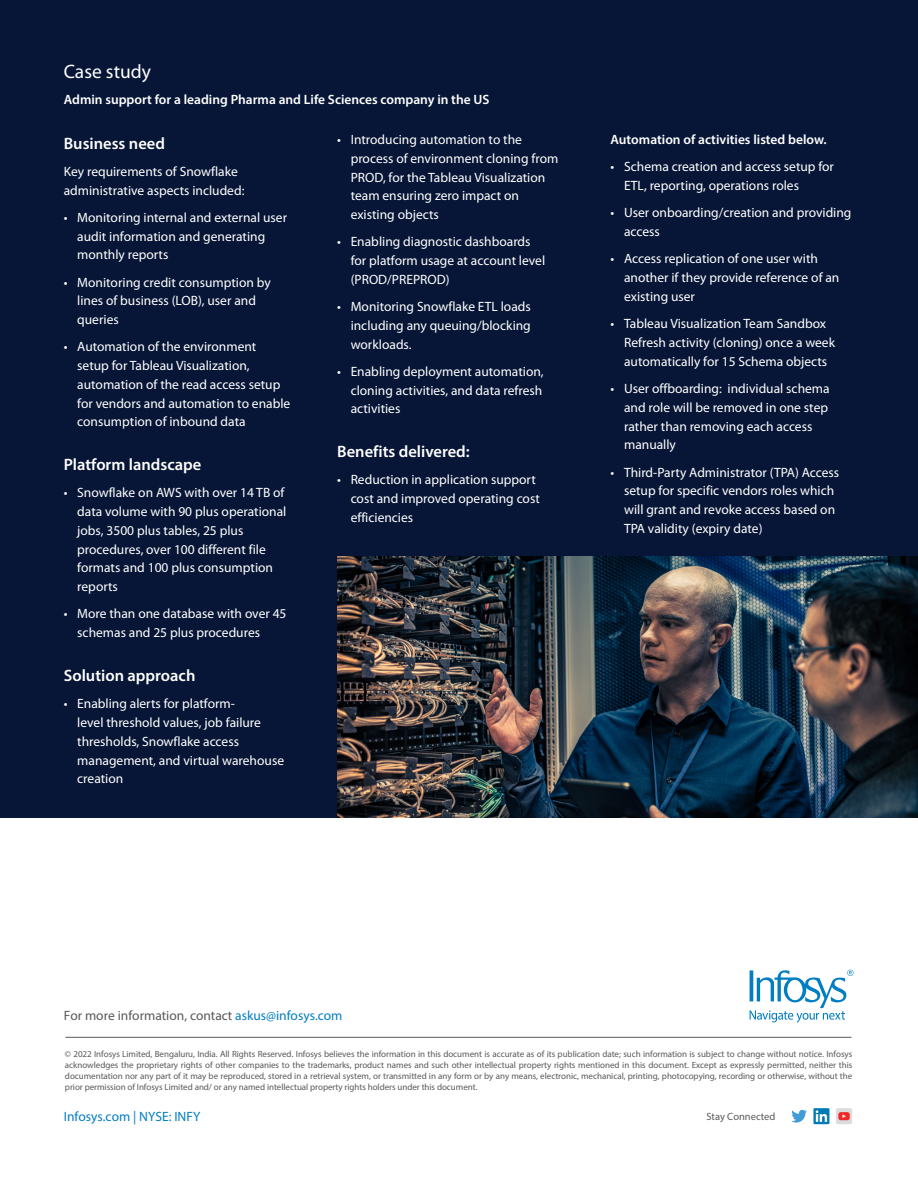
<style>
.page{position:relative;width:918px;height:1188px;background:#fff}
.page>*{position:absolute;margin:0;border:0;box-sizing:border-box;transform-origin:0 0}
.t1{font:19.5px "Myriad Pro";color:#fff}
.t2{font:600 16.5px "Myriad Pro";color:#fff}
.t3{font:13.5px/18.8px "Myriad Pro";color:#fff}
.t4{font:600 13.5px "Myriad Pro";color:#fff}
.t5{font:13.5px "Myriad Pro";color:#58595b}
.t6{font:13.5px "Myriad Pro";color:#007dc3}
.t7{font:10.5px "Myriad Pro";color:#58595b}
.t8{font:9px/10.8px "Myriad Pro";letter-spacing:-.005em;color:#58595b;text-align:justify}
.s1{color:#007dc3}
</style>
<div class="page">
<svg style="left:791px;top:1110px;width:16px;height:13px"></svg>
<svg style="left:813px;top:1108px;width:16px;height:16px"></svg>
<svg style="left:816px;top:1110px;width:11px;height:12px"></svg>
<div style="left:836px;top:1108px;width:16px;height:16px;background:#dcdcdf;border-radius:2px"></div>
<svg style="left:838px;top:1112px;width:12px;height:8px"></svg>
<svg style="left:750px;top:970px;width:104px;height:53px"></svg>
<hr style="left:65px;top:1037px;width:787px;height:1px;background:#58595b">
<div style="left:0;top:0;width:918px;height:817px;background:#071636"></div>
<img style="left:337px;top:557px;width:581px;height:260px">
<h1 class="t1" style="left:64px;top:60px;width:89px">Case study</h1>
<p class="t4" style="left:64px;top:91px;width:427px">Admin support for a leading Pharma and Life Sciences company in the US</p>
<p class="t2" style="left:64px;top:133px;width:103px">Business need</p>
<p class="t3" style="left:64px;top:162px;width:182px">Key requirements of Snowflake administrative aspects included:</p>
<p class="t3" style="left:77px;top:208px;width:211px;text-indent:-14px">• Monitoring internal and external user audit information and generating monthly reports</p>
<p class="t3" style="left:77px;top:273px;width:195px;text-indent:-14px">• Monitoring credit consumption by lines of business (LOB), user and queries</p>
<p class="t3" style="left:77px;top:337px;width:215px;text-indent:-14px">• Automation of the environment setup for Tableau Visualization, automation of the read access setup for vendors and automation to enable consumption of inbound data</p>
<p class="t2" style="left:64px;top:454px;width:139px">Platform landscape</p>
<p class="t3" style="left:77px;top:483px;width:211px;text-indent:-14px">• Snowflake on AWS with over 14 TB of data volume with 90 plus operational jobs, 3500 plus tables, 25 plus procedures, over 100 different file formats and 100 plus consumption reports</p>
<p class="t3" style="left:77px;top:604px;width:211px;text-indent:-14px">• More than one database with over 45 schemas and 25 plus procedures</p>
<p class="t2" style="left:64px;top:665px;width:133px">Solution approach</p>
<p class="t3" style="left:77px;top:694px;width:208px;text-indent:-14px">• Enabling alerts for platform-<br>level threshold values, job failure thresholds, Snowflake access management, and virtual warehouse creation</p>
<p class="t3" style="left:351px;top:130px;width:209px;text-indent:-13px">• Introducing automation to the process of environment cloning from<br>PROD, for the Tableau Visualization team ensuring zero impact on existing objects</p>
<p class="t3" style="left:351px;top:232px;width:196px;text-indent:-14px">• Enabling diagnostic dashboards for platform usage at account level (PROD/PREPROD)</p>
<p class="t3" style="left:351px;top:297px;width:182px;text-align:justify;text-indent:-14px">• Monitoring Snowflake ETL loads including any queuing/blocking workloads.</p>
<p class="t3" style="left:351px;top:362px;width:195px;text-align:justify;text-indent:-14px">• Enabling deployment automation, cloning activities, and data refresh activities</p>
<p class="t2" style="left:337px;top:441px;width:134px">Benefits delivered:</p>
<p class="t3" style="left:351px;top:470px;width:191px;text-indent:-14px">• Reduction in application support cost and improved operating cost efficiencies</p>
<p class="t4" style="left:611px;top:131px;width:218px">Automation of activities listed below.</p>
<p class="t3" style="left:624px;top:157px;width:211px;text-indent:-13px">• Schema creation and access setup for<br>ETL, reporting, operations roles</p>
<p class="t3" style="left:624px;top:203px;width:229px;text-indent:-14px">• User onboarding/creation and providing access</p>
<p class="t3" style="left:624px;top:249px;width:217px;text-indent:-14px">• Access replication of one user with another if they provide reference of an existing user</p>
<p class="t3" style="left:624px;top:314px;width:212px;text-indent:-14px">• Tableau Visualization Team Sandbox<br>Refresh activity (cloning) once a week automatically for 15 Schema objects</p>
<p class="t3" style="left:624px;top:379px;width:207px;text-indent:-14px">• User offboarding: individual schema and role will be removed in one step rather than removing each access manually</p>
<p class="t3" style="left:624px;top:462px;width:217px;text-indent:-14px">• Third-Party Administrator (TPA) Access setup for specific vendors roles which will grant and revoke access based on TPA validity (expiry date)</p>
<p class="t5" style="left:64px;top:1007px;width:280px">For more information, contact <span class="s1">askus@infosys.com</span></p>
<p class="t8" style="left:65px;top:1049px;width:789px">© 2022 Infosys Limited, Bengaluru, India. All Rights Reserved. Infosys believes the information in this document is accurate as of its publication date; such information is subject to change without notice. Infosys acknowledges the proprietary rights of other companies to the trademarks, product names and such other intellectual property rights mentioned in this document. Except as expressly permitted, neither this documentation nor any part of it may be reproduced, stored in a retrieval system, or transmitted in any form or by any means, electronic, mechanical, printing, photocopying, recording or otherwise, without the prior permission of Infosys Limited and/ or any named intellectual property rights holders under this document.</p>
<p class="t6" style="left:64px;top:1108px;width:138px">Infosys.com | NYSE: INFY</p>
<p class="t7" style="left:706px;top:1110px;width:70px">Stay Connected</p>
</div>
